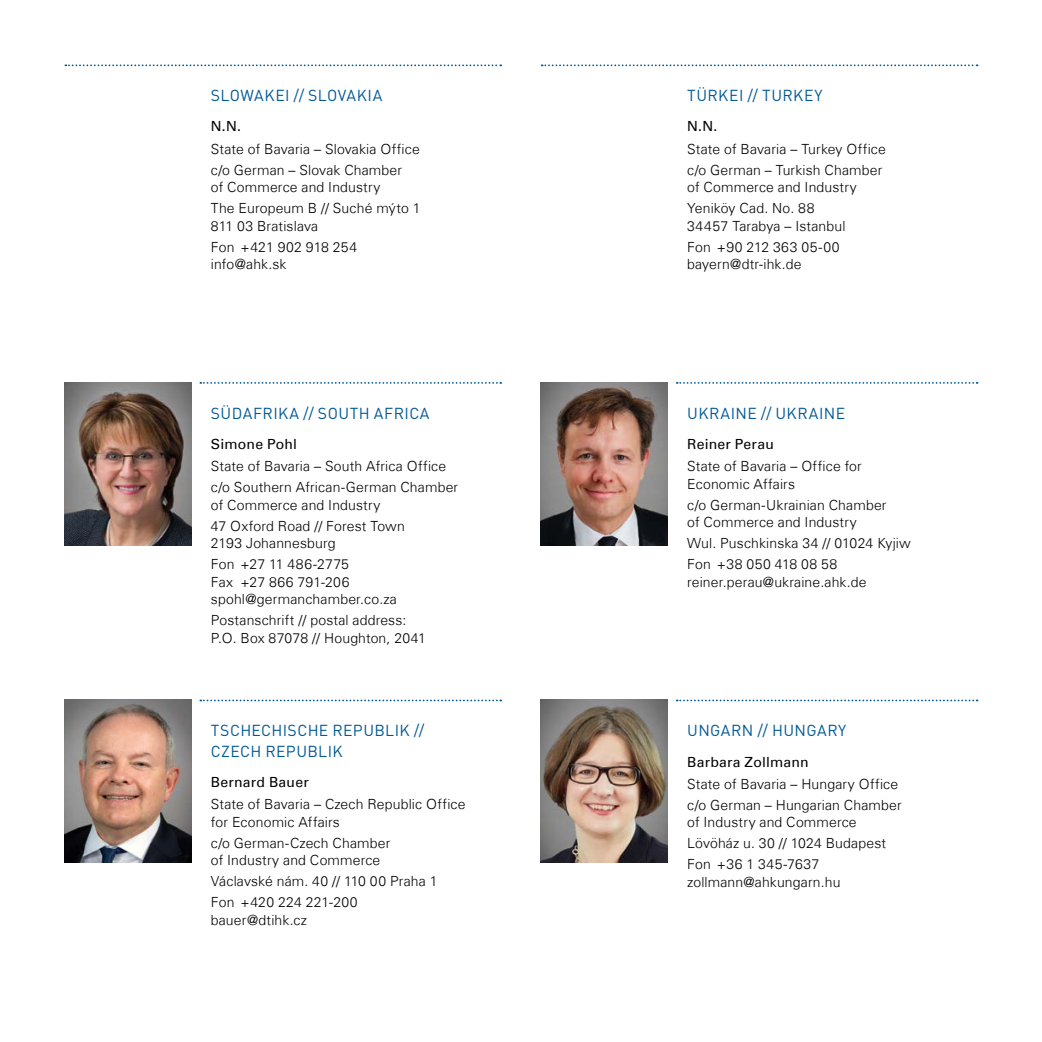
<style>
.page{position:relative;width:1042px;height:1042px;background:#fff}
.page>*{position:absolute;margin:0;border:0;box-sizing:border-box;transform-origin:0 0}
.t1{font:15.75px/20.1px "DIN Pro";letter-spacing:.025em;color:#005995}
.t2{font:300 14px/21px "Univers Com 45";letter-spacing:.01em;color:#000}
.t3{font:14px "Univers Com 55 Roman";letter-spacing:.015em;color:#000}
</style>
<div class="page">
<svg style="left:65px;top:64px;width:436px;height:2px"></svg>
<svg style="left:200px;top:382px;width:301px;height:2px"></svg>
<svg style="left:677px;top:382px;width:300px;height:2px"></svg>
<svg style="left:542px;top:64px;width:435px;height:2px"></svg>
<svg style="left:200px;top:699px;width:301px;height:2px"></svg>
<svg style="left:677px;top:699px;width:300px;height:2px"></svg>
<img style="left:64px;top:382px;width:127px;height:163px">
<img style="left:64px;top:699px;width:127px;height:164px">
<img style="left:541px;top:382px;width:126px;height:163px">
<img style="left:541px;top:699px;width:126px;height:164px">
<p class="t1" style="left:211px;top:84px;width:173px">SLOWAKEI // SLOVAKIA</p>
<p class="t3" style="left:211px;top:118px;width:32px">N.N.</p>
<p class="t2" style="left:211px;top:138px;width:210px">State of Bavaria – Slovakia Office c/o German – Slovak Chamber</p>
<p class="t2" style="left:211px;top:177px;width:211px">of Commerce and Industry<br>The Europeum B // Suché mýto 1</p>
<p class="t2" style="left:211px;top:215px;width:148px">811 03 Bratislava<br>Fon +421 902 918 254</p>
<p class="t2" style="left:211px;top:254px;width:77px">info@ahk.sk</p>
<p class="t1" style="left:211px;top:402px;width:220px">SÜDAFRIKA // SOUTH AFRICA</p>
<p class="t3" style="left:211px;top:435px;width:88px">Simone Pohl</p>
<p class="t2" style="left:211px;top:456px;width:249px">State of Bavaria – South Africa Office c/o Southern African-German Chamber</p>
<p class="t2" style="left:211px;top:494px;width:196px">of Commerce and Industry<br>47 Oxford Road // Forest Town</p>
<p class="t2" style="left:211px;top:533px;width:140px">2193 Johannesburg<br>Fon +27 11 486-2775</p>
<p class="t2" style="left:211px;top:573px;width:188px;line-height:17.5px">Fax +27 866 791-206 spohl@germanchamber.co.za</p>
<p class="t2" style="left:211px;top:611px;width:216px;line-height:17.5px">Postanschrift // postal address:<br>P.O. Box 87078 // Houghton, 2041</p>
<p class="t1" style="left:211px;top:719px;width:215px">TSCHECHISCHE REPUBLIK //<br>CZECH REPUBLIK</p>
<p class="t3" style="left:211px;top:773px;width:99px">Bernard Bauer</p>
<p class="t2" style="left:211px;top:795px;width:256px;line-height:17.5px">State of Bavaria – Czech Republic Office for Economic Affairs</p>
<p class="t2" style="left:211px;top:834px;width:181px;line-height:17.5px">c/o German-Czech Chamber of Industry and Commerce</p>
<p class="t2" style="left:211px;top:870px;width:228px">Václavské nám. 40 // 110 00 Praha 1<br>Fon +420 224 221-200</p>
<p class="t2" style="left:211px;top:909px;width:98px">bauer@dtihk.cz</p>
<p class="t1" style="left:687px;top:84px;width:137px">TÜRKEI // TURKEY</p>
<p class="t3" style="left:687px;top:118px;width:32px">N.N.</p>
<p class="t2" style="left:687px;top:138px;width:200px">State of Bavaria – Turkey Office c/o German – Turkish Chamber</p>
<p class="t2" style="left:687px;top:177px;width:171px">of Commerce and Industry<br>Yeniköy Cad. No. 88</p>
<p class="t2" style="left:687px;top:215px;width:160px">34457 Tarabya – Istanbul<br>Fon +90 212 363 05-00</p>
<p class="t2" style="left:687px;top:254px;width:116px">bayern@dtr-ihk.de</p>
<p class="t1" style="left:687px;top:402px;width:159px">UKRAINE // UKRAINE</p>
<p class="t3" style="left:687px;top:435px;width:88px">Reiner Perau</p>
<p class="t2" style="left:687px;top:458px;width:176px;line-height:17.5px">State of Bavaria – Office for<br>Economic Affairs</p>
<p class="t2" style="left:687px;top:496px;width:201px;line-height:17.5px">c/o German-Ukrainian Chamber of Commerce and Industry</p>
<p class="t2" style="left:687px;top:533px;width:225px">Wul. Puschkinska 34 // 01024 Kyjiw<br>Fon +38 050 418 08 58</p>
<p class="t2" style="left:687px;top:571px;width:181px">reiner.perau@ukraine.ahk.de</p>
<p class="t1" style="left:687px;top:719px;width:160px">UNGARN // HUNGARY</p>
<p class="t3" style="left:687px;top:753px;width:123px">Barbara Zollmann</p>
<p class="t2" style="left:687px;top:773px;width:216px">State of Bavaria – Hungary Office c/o German – Hungarian Chamber</p>
<p class="t2" style="left:687px;top:812px;width:200px">of Industry and Commerce<br>Lövöház u. 30 // 1024 Budapest<br>Fon +36 1 345-7637</p>
<p class="t2" style="left:687px;top:871px;width:155px">zollmann@ahkungarn.hu</p>
</div>
